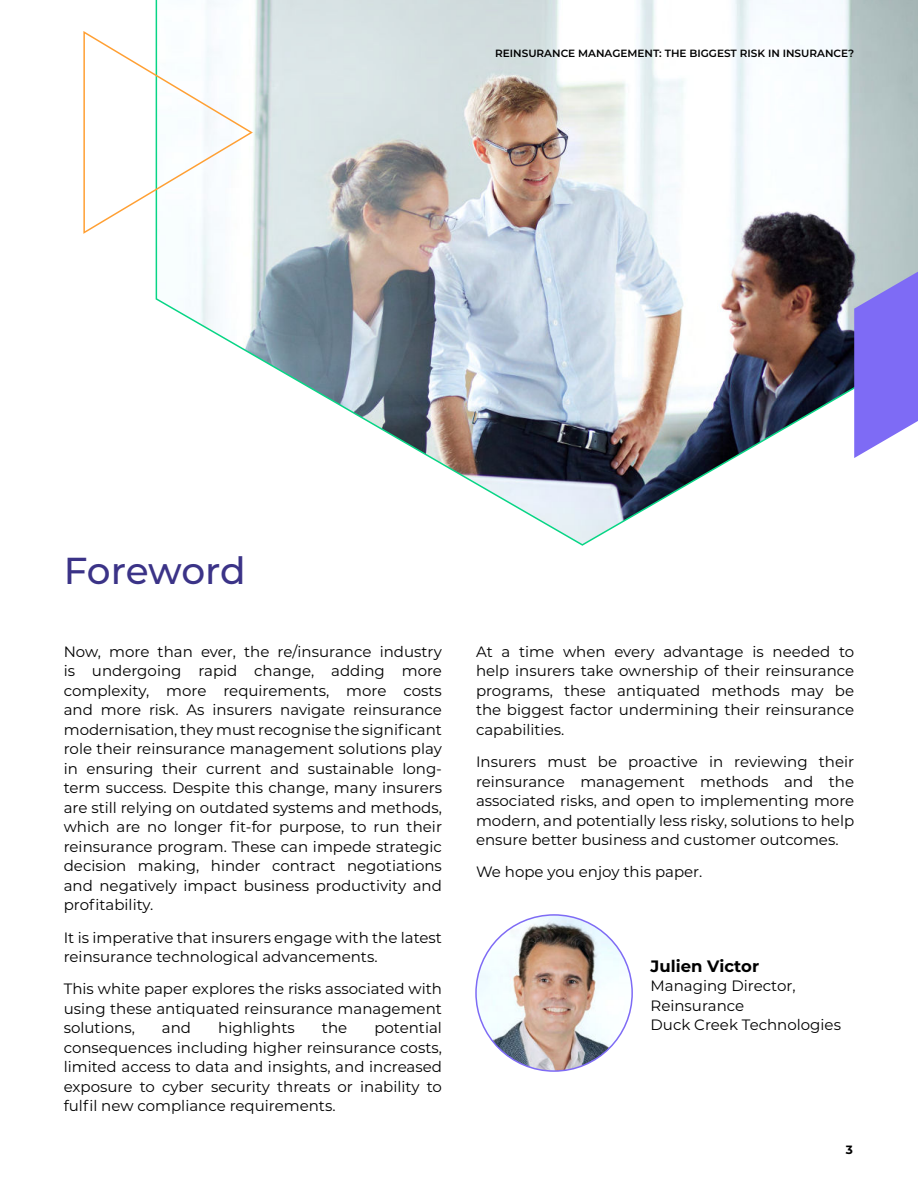
<style>
.page{position:relative;width:918px;height:1188px;background:#fff}
.page>*{position:absolute;margin:0;border:0;box-sizing:border-box;transform-origin:0 0}
.t1{font:500 37.5px "Montserrat";letter-spacing:-.01em;color:#3b3387}
.t2{font:700 16.5px "Montserrat";color:#000}
.t3{font:15px/19.5px "Montserrat";color:#000;text-align:justify}
.t4{font:700 12px "Montserrat";color:#010101}
.t5{font:600 10.5px "Montserrat";color:#010101}
</style>
<div class="page">
<img style="left:155px;top:0;width:763px;height:546px">
<svg style="left:83px;top:30px;width:171px;height:205px"></svg>
<svg style="left:854px;top:272px;width:64px;height:186px"></svg>
<img style="left:476px;top:915px;width:156px;height:156px;border-radius:78px">
<svg style="left:156px;top:0;width:762px;height:194px"></svg>
<p class="t5" style="left:495px;top:47px;width:361px">REINSURANCE MANAGEMENT: THE BIGGEST RISK IN INSURANCE?</p>
<h1 class="t1" style="left:64px;top:555px;width:183px">Foreword</h1>
<p class="t3" style="left:64px;top:642px;width:380px">Now, more than ever, the re/insurance industry is undergoing rapid change, adding more complexity, more requirements, more costs and more risk. As insurers navigate reinsurance modernisation, they must recognise the significant role their reinsurance management solutions play in ensuring their current and sustainable long&shy;term success. Despite this change, many insurers are still relying on outdated systems and methods, which are no longer fit-for purpose, to run their reinsurance program. These can impede strategic decision making, hinder contract negotiations and negatively impact business productivity and profitability.</p>
<p class="t3" style="left:64px;top:928px;width:380px">It is imperative that insurers engage with the latest reinsurance technological advancements.</p>
<p class="t3" style="left:64px;top:980px;width:380px">This white paper explores the risks associated with using these antiquated reinsurance management solutions,</p>
<p class="t3" style="left:64px;top:1019px;width:380px;text-indent:311px">potential consequences including higher reinsurance costs, limited access to data and insights, and increased exposure to cyber security threats or inability to fulfil new compliance requirements.</p>
<p class="t3" style="left:162px;top:1019px;width:31px">and</p>
<p class="t3" style="left:218px;top:1019px;width:78px">highlights</p>
<p class="t3" style="left:322px;top:1019px;width:27px">the</p>
<p class="t3" style="left:476px;top:642px;width:380px">At a time when every advantage is needed to help insurers take ownership of their reinsurance programs, these antiquated methods may be the biggest factor undermining their reinsurance capabilities.</p>
<p class="t3" style="left:476px;top:753px;width:380px">Insurers must be proactive in reviewing their reinsurance management methods and the associated risks, and open to implementing more modern, and potentially less risky, solutions to help ensure better business and customer outcomes.</p>
<p class="t3" style="left:476px;top:863px;width:228px">We hope you enjoy this paper.</p>
<p class="t2" style="left:651px;top:958px;width:110px">Julien Victor</p>
<p class="t3" style="left:651px;top:977px;width:192px;text-align:left">Managing Director,<br>Reinsurance<br>Duck Creek Technologies</p>
<p class="t4" style="left:846px;top:1144px;width:9px">3</p>
</div>
